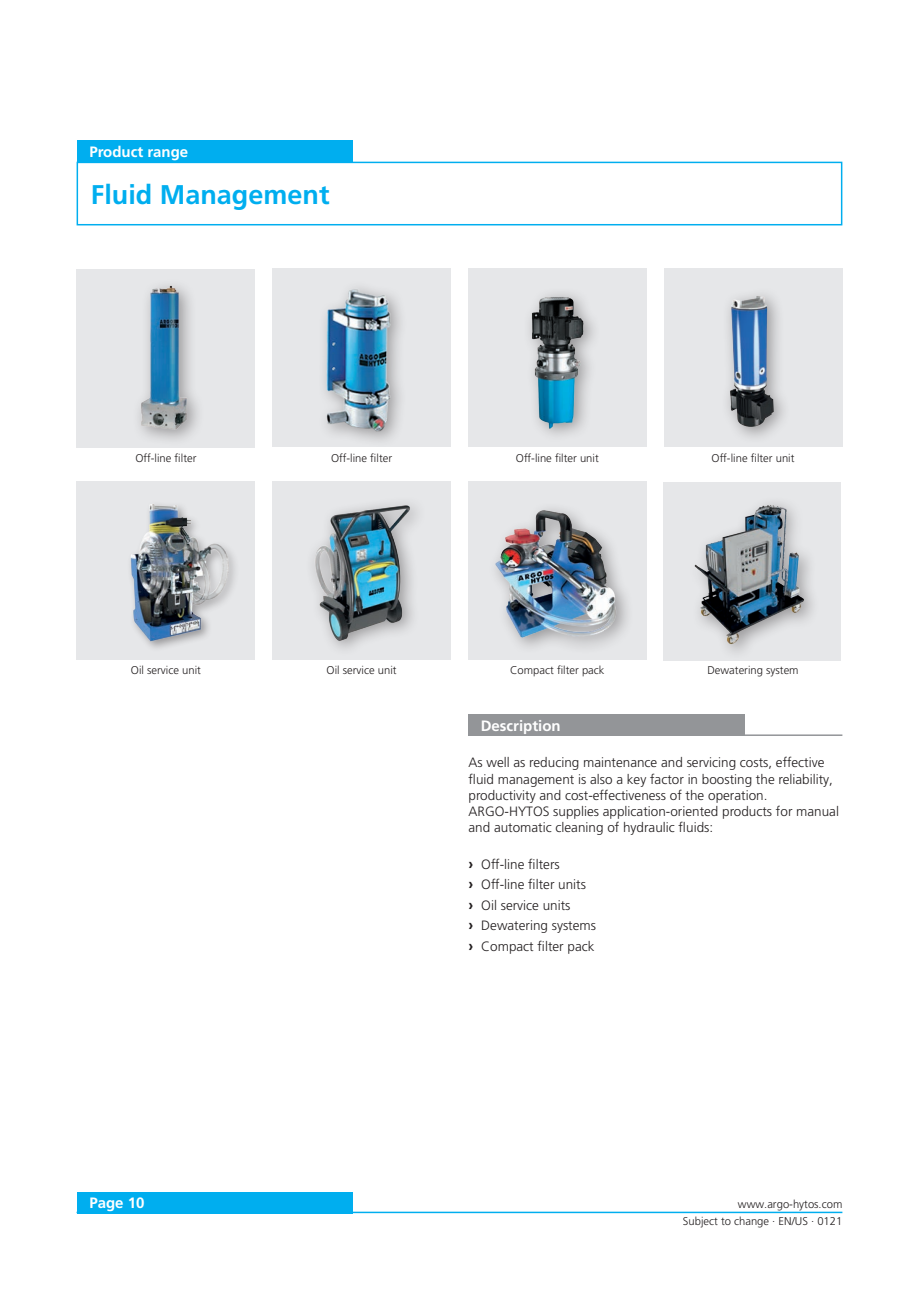
<style>
.page{position:relative;width:919px;height:1289px;background:#fff}
.page>*{position:absolute;margin:0;border:0;box-sizing:border-box;transform-origin:0 0}
._01_Headline_blue{font:700 27px "Frutiger LT Pro";color:#00aeef}
.Überschrift{font:700 15px "Frutiger LT Pro";color:#fff}
._04_Headline_white{font:700 15px "Frutiger LT Pro";color:#fff}
.Copytext{font:300 13.5px/16.2px "Frutiger LT Pro";color:#231f20}
._08_Legend{font:300 11.25px/17.9px "Frutiger LT Pro";color:#231f20;text-align:right}
.s1{font-weight:700;font-size:15px}
</style>
<div class="page">
<div style="left:77px;top:1191px;width:275px;height:22px;background:#00aeef"></div>
<hr style="left:77px;top:1211px;width:765px;height:2px;background:#00aeef">
<div style="left:77px;top:162px;width:765px;height:63px;border:2px solid #00aeef"></div>
<div style="left:77px;top:140px;width:275px;height:22px;background:#00aeef"></div>
<div style="left:468px;top:714px;width:276px;height:22px;background:#939598"></div>
<hr style="left:468px;top:734px;width:374px;height:2px;background:#939598">
<div style="left:272px;top:480px;width:179px;height:179px;background:#e6e7e9"></div>
<img style="left:312px;top:504px;width:105px;height:145px">
<div style="left:77px;top:269px;width:178px;height:179px;background:#e6e7e9"></div>
<div style="left:77px;top:480px;width:178px;height:179px;background:#e6e7e9"></div>
<div style="left:272px;top:268px;width:179px;height:178px;background:#e6e7e9"></div>
<div style="left:468px;top:268px;width:178px;height:178px;background:#e6e7e9"></div>
<div style="left:468px;top:480px;width:178px;height:179px;background:#e6e7e9"></div>
<div style="left:663px;top:268px;width:179px;height:178px;background:#e6e7e9"></div>
<div style="left:132px;top:277px;width:73px;height:170px;background:#231f20;opacity:.4"></div>
<img style="left:139px;top:283px;width:54px;height:149px">
<div style="left:522px;top:287px;width:79px;height:158px;background:#231f20;opacity:.4"></div>
<img style="left:528px;top:294px;width:57px;height:137px">
<div style="left:318px;top:279px;width:90px;height:169px;background:#231f20;opacity:.4"></div>
<img style="left:320px;top:285px;width:79px;height:149px">
<div style="left:720px;top:286px;width:71px;height:159px;background:#231f20;opacity:.4"></div>
<img style="left:729px;top:296px;width:44px;height:133px">
<img style="left:663px;top:482px;width:178px;height:177px">
<div style="left:127px;top:500px;width:113px;height:152px;background:#231f20;opacity:.4"></div>
<img style="left:76px;top:496px;width:164px;height:146px">
<div style="left:486px;top:501px;width:148px;height:153px;background:#231f20;opacity:.4"></div>
<img style="left:486px;top:506px;width:161px;height:135px">
<p class="Überschrift" style="left:89px;top:143px;width:100px">Product range</p>
<p class="_01_Headline_blue" style="left:91px;top:178px;width:240px">Fluid Management</p>
<p class="_08_Legend" style="left:135px;top:449px;width:63px">Off-line filter</p>
<p class="_08_Legend" style="left:131px;top:661px;width:71px">Oil service unit</p>
<p class="_08_Legend" style="left:331px;top:449px;width:63px">Off-line filter</p>
<p class="_08_Legend" style="left:516px;top:449px;width:84px">Off-line filter unit</p>
<p class="_08_Legend" style="left:711px;top:449px;width:84px">Off-line filter unit</p>
<p class="_08_Legend" style="left:326px;top:661px;width:71px">Oil service unit</p>
<p class="_08_Legend" style="left:510px;top:661px;width:96px">Compact filter pack</p>
<p class="_04_Headline_white" style="left:480px;top:717px;width:81px">Description</p>
<p class="_08_Legend" style="left:707px;top:661px;width:93px">Dewatering system</p>
<p class="Copytext" style="left:468px;top:754px;width:366px">As well as reducing maintenance and servicing costs, effective fluid management is also a key factor in boosting the reliability, productivity and cost-effectiveness of the operation.</p>
<p class="Copytext" style="left:468px;top:803px;width:372px">ARGO-HYTOS supplies application-oriented products for manual and automatic cleaning of hydraulic fluids:</p>
<p class="Copytext" style="left:468px;top:856px;width:93px"><span class="s1">›</span> Off-line filters</p>
<p class="Copytext" style="left:468px;top:876px;width:119px"><span class="s1">›</span> Off-line filter units</p>
<p class="Copytext" style="left:468px;top:897px;width:103px"><span class="s1">›</span> Oil service units</p>
<p class="Copytext" style="left:468px;top:917px;width:129px"><span class="s1">›</span> Dewatering systems</p>
<p class="Copytext" style="left:468px;top:938px;width:128px"><span class="s1">›</span> Compact filter pack</p>
<p class="Überschrift" style="left:89px;top:1194px;width:57px">Page 10</p>
<p class="_08_Legend" style="left:682px;top:1194px;width:161px">www.argo-hytos.com<br>Subject to change · EN/US · 0121</p>
</div>
